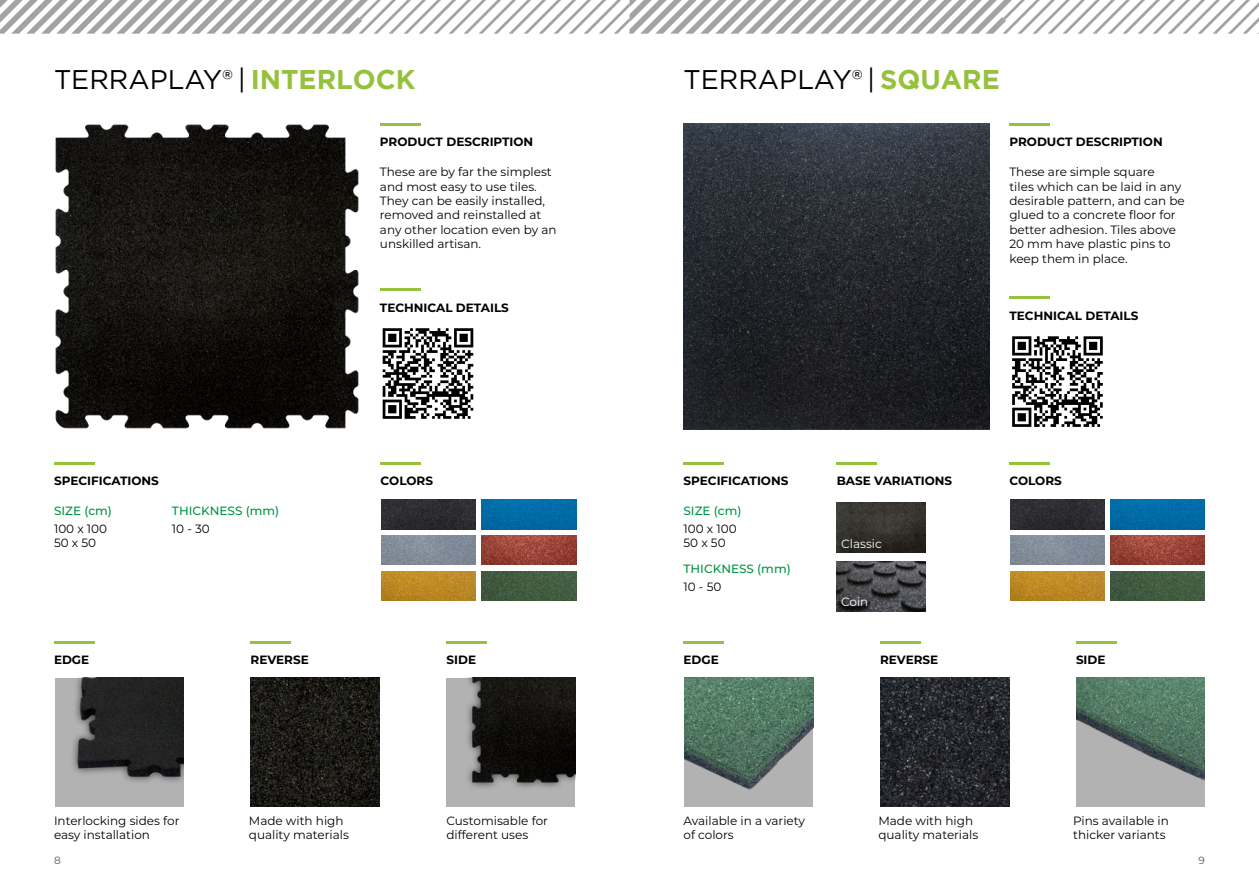
<style>
.page{position:relative;width:1259px;height:893px;background:#fff}
.page>*{position:absolute;margin:0;border:0;box-sizing:border-box;transform-origin:0 0}
.t1{font:27px "Gotham";color:#000}
.Body_text{font:12px/14.4px "Montserrat";color:#000}
.t2{font:700 12px "Montserrat";color:#000}
.t3{font:500 12px "Montserrat";color:#009444}
.Body_text-2{font:12px "Montserrat";color:#fff}
.t4{font:10.5px "Montserrat";color:#58595b}
.s1{font-weight:700;color:#96c13d}
</style>
<div class="page">
<img style="left:55px;top:124px;width:304px;height:305px">
<img style="left:683px;top:123px;width:307px;height:307px">
<hr style="left:380px;top:123px;width:40px;height:3px;background:#96c13d">
<hr style="left:1009px;top:123px;width:40px;height:3px;background:#96c13d">
<hr style="left:683px;top:641px;width:40px;height:3px;background:#96c13d">
<img style="left:684px;top:678px;width:129px;height:129px">
<hr style="left:880px;top:641px;width:40px;height:3px;background:#96c13d">
<img style="left:880px;top:678px;width:129px;height:129px">
<hr style="left:1076px;top:641px;width:40px;height:3px;background:#96c13d">
<img style="left:1076px;top:678px;width:129px;height:129px">
<hr style="left:380px;top:288px;width:40px;height:3px;background:#96c13d">
<svg style="left:383px;top:328px;width:90px;height:91px"></svg>
<hr style="left:1009px;top:297px;width:40px;height:2px;background:#96c13d">
<svg style="left:1012px;top:336px;width:90px;height:91px"></svg>
<hr style="left:54px;top:462px;width:40px;height:3px;background:#96c13d">
<hr style="left:683px;top:462px;width:40px;height:3px;background:#96c13d">
<img style="left:836px;top:562px;width:89px;height:50px">
<hr style="left:836px;top:462px;width:41px;height:3px;background:#96c13d">
<img style="left:836px;top:503px;width:89px;height:50px">
<hr style="left:54px;top:641px;width:40px;height:3px;background:#96c13d">
<img style="left:55px;top:678px;width:129px;height:128px">
<hr style="left:251px;top:641px;width:40px;height:3px;background:#96c13d">
<img style="left:251px;top:678px;width:128px;height:129px">
<hr style="left:446px;top:641px;width:41px;height:3px;background:#96c13d">
<img style="left:446px;top:678px;width:129px;height:128px">
<hr style="left:380px;top:462px;width:41px;height:3px;background:#96c13d">
<img style="left:381px;top:500px;width:94px;height:29px">
<img style="left:381px;top:535px;width:94px;height:30px">
<img style="left:482px;top:500px;width:94px;height:29px">
<img style="left:482px;top:535px;width:94px;height:30px">
<img style="left:381px;top:571px;width:94px;height:30px">
<img style="left:482px;top:571px;width:94px;height:30px">
<hr style="left:1009px;top:462px;width:40px;height:3px;background:#96c13d">
<img style="left:1010px;top:500px;width:94px;height:29px">
<img style="left:1010px;top:535px;width:94px;height:30px">
<img style="left:1110px;top:500px;width:95px;height:29px">
<img style="left:1110px;top:535px;width:95px;height:30px">
<img style="left:1010px;top:571px;width:94px;height:30px">
<img style="left:1110px;top:571px;width:95px;height:30px">
<svg style="left:0;top:0;width:1259px;height:34px"></svg>
<p class="t1" style="left:54px;top:62px;width:363px">TERRAPLAY® | <span class="s1">INTERLOCK</span></p>
<p class="t1" style="left:683px;top:62px;width:318px">TERRAPLAY® | <span class="s1">SQUARE</span></p>
<p class="t2" style="left:380px;top:133px;width:155px">PRODUCT DESCRIPTION</p>
<p class="t2" style="left:1009px;top:133px;width:155px">PRODUCT DESCRIPTION</p>
<p class="Body_text" style="left:380px;top:164px;width:178px">These are by far the simplest and most easy to use tiles.<br>They can be easily installed, removed and reinstalled at any other location even by an unskilled artisan.</p>
<p class="Body_text" style="left:1009px;top:164px;width:177px">These are simple square<br>tiles which can be laid in any desirable pattern, and can be glued to a concrete floor for better adhesion. Tiles above<br>20 mm have plastic pins to keep them in place.</p>
<p class="t2" style="left:54px;top:472px;width:106px">SPECIFICATIONS</p>
<p class="t3" style="left:54px;top:502px;width:59px">SIZE (cm)</p>
<p class="Body_text" style="left:54px;top:521px;width:55px">100 x 100</p>
<p class="Body_text" style="left:54px;top:535px;width:44px">50 x 50</p>
<p class="t3" style="left:172px;top:502px;width:109px">THICKNESS (mm)</p>
<p class="Body_text" style="left:172px;top:521px;width:39px">10 - 30</p>
<p class="t2" style="left:380px;top:299px;width:130px">TECHNICAL DETAILS</p>
<p class="t2" style="left:1009px;top:307px;width:130px">TECHNICAL DETAILS</p>
<p class="t2" style="left:380px;top:472px;width:54px">COLORS</p>
<p class="t2" style="left:1009px;top:472px;width:54px">COLORS</p>
<p class="t2" style="left:683px;top:472px;width:106px">SPECIFICATIONS</p>
<p class="t2" style="left:836px;top:472px;width:117px">BASE VARIATIONS</p>
<p class="t3" style="left:683px;top:502px;width:59px">SIZE (cm)</p>
<p class="Body_text" style="left:683px;top:521px;width:55px">100 x 100</p>
<p class="Body_text" style="left:683px;top:535px;width:44px">50 x 50</p>
<p class="t3" style="left:683px;top:561px;width:109px">THICKNESS (mm)</p>
<p class="Body_text" style="left:683px;top:579px;width:39px">10 - 50</p>
<p class="Body_text-2" style="left:841px;top:536px;width:42px">Classic</p>
<p class="Body_text-2" style="left:841px;top:594px;width:29px">Coin</p>
<p class="t2" style="left:54px;top:651px;width:37px">EDGE</p>
<p class="t2" style="left:251px;top:651px;width:60px">REVERSE</p>
<p class="t2" style="left:446px;top:651px;width:31px">SIDE</p>
<p class="Body_text" style="left:54px;top:813px;width:127px">Interlocking sides for easy installation</p>
<p class="Body_text" style="left:249px;top:813px;width:101px">Made with high quality materials</p>
<p class="Body_text" style="left:446px;top:813px;width:103px">Customisable for different uses</p>
<p class="t2" style="left:683px;top:651px;width:37px">EDGE</p>
<p class="t2" style="left:880px;top:651px;width:60px">REVERSE</p>
<p class="t2" style="left:1076px;top:651px;width:31px">SIDE</p>
<p class="Body_text" style="left:683px;top:813px;width:123px">Available in a variety of colors</p>
<p class="Body_text" style="left:878px;top:813px;width:101px">Made with high quality materials</p>
<p class="Body_text" style="left:1073px;top:813px;width:97px">Pins available in thicker variants</p>
<p class="t4" style="left:54px;top:853px;width:8px">8</p>
<p class="t4" style="left:1198px;top:853px;width:8px">9</p>
</div>
